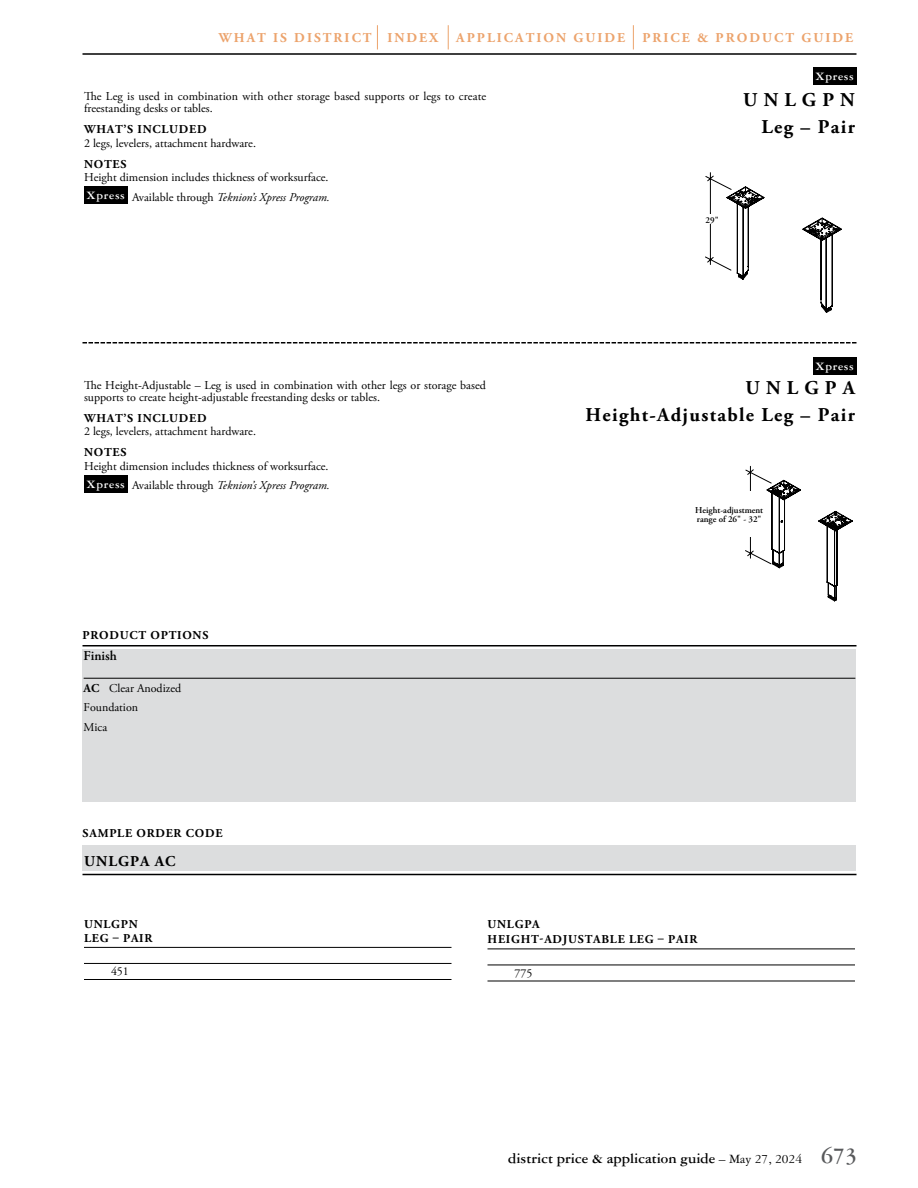
<style>
.page{position:relative;width:918px;height:1188px;background:#fff}
.page>*{position:absolute;margin:0;border:0;box-sizing:border-box;transform-origin:0 0}
.t1{font:700 19.5px/27px "Adobe Garamond Pro";letter-spacing:.07em;color:#000;text-align:right}
.t2{font:700 19.5px/27px "Adobe Garamond Pro";letter-spacing:.19em;color:#000;text-align:right}
.t3{font:700 15px "Garamond Three";color:#000}
.t4{font:700 15px "Adobe Garamond Pro";letter-spacing:.065em;color:#000}
.t5{font:700 13.5px "Adobe Garamond Pro";letter-spacing:.15em;color:#eca36c}
.t6{font:600 13.5px "Adobe Garamond Pro";color:#000}
.t7{font:12px/19.5px "Adobe Garamond Pro";color:#000}
.t8{font:700 12px/13.5px "Adobe Garamond Pro";letter-spacing:.065em;color:#000}
.t9{font:700 12px "Garamond Three";letter-spacing:.05em;color:#fff}
.t10{font:600 9px/9px "Adobe Garamond Pro";color:#000}
.s1{font-style:italic}
.s2{font-weight:700}
.s3{font-weight:400;font-size:13.5px}
.s4{font-size:24px;color:#58595b}
</style>
<div class="page">
<hr style="left:82px;top:53px;width:774px;height:2px;background:#000">
<svg style="left:633px;top:25px;width:1px;height:24px"></svg>
<svg style="left:377px;top:25px;width:1px;height:24px"></svg>
<svg style="left:448px;top:25px;width:1px;height:24px"></svg>
<div style="left:84px;top:186px;width:44px;height:18px;background:#000"></div>
<div style="left:82px;top:650px;width:774px;height:152px;background:#dcddde"></div>
<hr style="left:84px;top:678px;width:771px;height:1px;background:#000">
<hr style="left:82px;top:645px;width:774px;height:1px;background:#000">
<svg style="left:705px;top:172px;width:136px;height:141px"></svg>
<div style="left:704px;top:214px;width:16px;height:10px;background:#fff"></div>
<hr style="left:82px;top:874px;width:774px;height:1px;background:#000">
<div style="left:82px;top:845px;width:774px;height:26px;background:#dcddde"></div>
<hr style="left:84px;top:947px;width:368px;height:1px;background:#000">
<hr style="left:84px;top:963px;width:368px;height:1px;background:#000">
<hr style="left:84px;top:979px;width:368px;height:1px;background:#000">
<hr style="left:488px;top:949px;width:367px;height:1px;background:#000">
<hr style="left:488px;top:965px;width:367px;height:1px;background:#000">
<hr style="left:488px;top:981px;width:367px;height:1px;background:#000">
<svg style="left:82px;top:342px;width:774px;height:2px;background:#6f6f6f"></svg>
<div style="left:84px;top:475px;width:44px;height:17px;background:#000"></div>
<svg style="left:745px;top:466px;width:107px;height:135px"></svg>
<div style="left:694px;top:491px;width:70px;height:46px;background:#fff"></div>
<div style="left:813px;top:68px;width:43px;height:17px;background:#000"></div>
<div style="left:813px;top:357px;width:43px;height:18px;background:#000"></div>
<p class="t5" style="left:219px;top:30px;width:221px">WHAT IS DISTRICT INDEX</p>
<p class="t5" style="left:456px;top:30px;width:170px">APPLICATION GUIDE</p>
<p class="t5" style="left:642px;top:30px;width:212px">PRICE &amp; PRODUCT GUIDE</p>
<p class="t7" style="left:84px;top:91px;width:404px;line-height:12px">The Leg is used in combination with other storage based supports or legs to create freestanding desks or tables.</p>
<p class="t8" style="left:84px;top:123px;width:124px">WHAT’S INCLUDED</p>
<p class="t7" style="left:84px;top:134px;width:174px">2 legs, levelers, attachment hardware.</p>
<p class="t8" style="left:84px;top:157px;width:44px">NOTES</p>
<p class="t7" style="left:84px;top:168px;width:247px">Height dimension includes thickness of worksurface.<br><sup>Xpress</sup> Available through <span class="s1">Teknion’s Xpress Program.</span></p>
<p class="t7" style="left:84px;top:380px;width:403px;line-height:12px">The Height-Adjustable – Leg is used in combination with other legs or storage based supports to create height-adjustable freestanding desks or tables.</p>
<p class="t8" style="left:84px;top:412px;width:124px">WHAT’S INCLUDED</p>
<p class="t7" style="left:84px;top:422px;width:174px">2 legs, levelers, attachment hardware.</p>
<p class="t8" style="left:84px;top:446px;width:44px">NOTES</p>
<p class="t7" style="left:84px;top:457px;width:247px">Height dimension includes thickness of worksurface.<br><sup>Xpress</sup> Available through <span class="s1">Teknion’s Xpress Program.</span></p>
<p class="t8" style="left:83px;top:628px;width:127px">PRODUCT OPTIONS</p>
<p class="t6" style="left:84px;top:648px;width:35px">Finish</p>
<p class="t7" style="left:84px;top:679px;width:99px"><span class="s2">AC</span> Clear Anodized<br>Foundation<br>Mica</p>
<p class="t8" style="left:83px;top:826px;width:141px">SAMPLE ORDER CODE</p>
<p class="t4" style="left:84px;top:852px;width:93px">UNLGPA AC</p>
<p class="t9" style="left:816px;top:70px;width:40px">Xpress</p>
<h1 class="t2" style="left:743px;top:86px;width:113px">UNLGPN<br>Leg – Pair</h1>
<p class="t10" style="left:706px;top:215px;width:15px">29"</p>
<p class="t9" style="left:816px;top:359px;width:40px">Xpress</p>
<h1 class="t1" style="left:585px;top:375px;width:271px">UNLGPA<br>Height-Adjustable Leg – Pair</h1>
<p class="t10" style="left:695px;top:506px;width:70px">Height-adjustment range of 26" - 32"</p>
<p class="t8" style="left:84px;top:918px;width:70px">UNLGPN<br>LEG – PAIR</p>
<p class="t7" style="left:111px;top:962px;width:19px">451</p>
<p class="t8" style="left:488px;top:917px;width:211px;line-height:15px">UNLGPA<br>HEIGHT-ADJUSTABLE LEG – PAIR</p>
<p class="t7" style="left:515px;top:964px;width:19px">775</p>
<p class="t3" style="left:508px;top:1150px;width:351px">district price &amp; application guide <span class="s3">– May 27, 2024</span> <span class="s4">673</span></p>
</div>
